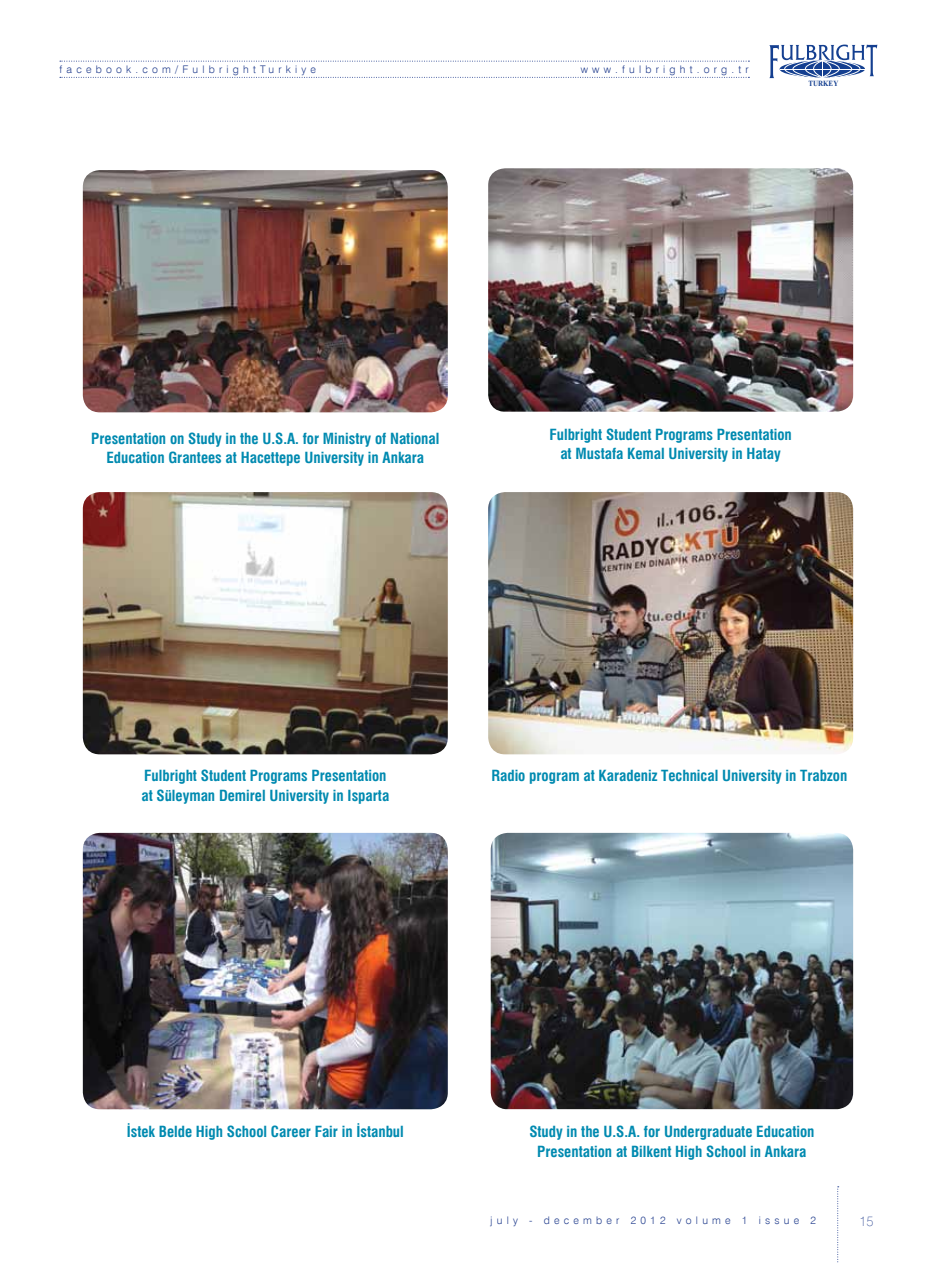
<style>
.page{position:relative;width:936px;height:1263px;background:#fff}
.page>*{position:absolute;margin:0;border:0;box-sizing:border-box;transform-origin:0 0}
.t1{font:700 condensed 15px/19.5px "Swiss 721 BT";color:#008ab0;text-align:center}
.t2{font:100 13.5px "Swiss 721 BT";color:#25408f}
.t3{font:300 10.5px "Swiss 721 BT";letter-spacing:.4em;color:#25408f}
.t4{font:7.95px "Times New Roman PS Bold";color:#143f90;scale:.88 1}
</style>
<div class="page">
<svg style="left:769px;top:45px;width:109px;height:33px"></svg>
<svg style="left:60px;top:77px;width:689px;height:1px"></svg>
<svg style="left:60px;top:61px;width:689px;height:1px"></svg>
<svg style="left:837px;top:1186px;width:1px;height:77px"></svg>
<img style="left:83px;top:170px;width:365px;height:242px">
<img style="left:488px;top:168px;width:365px;height:244px">
<img style="left:83px;top:492px;width:365px;height:262px">
<img style="left:488px;top:492px;width:365px;height:262px">
<img style="left:490px;top:833px;width:363px;height:276px">
<img style="left:83px;top:833px;width:365px;height:276px">
<p class="t3" style="left:60px;top:62px;width:258px">facebook.com/FulbrightTurkiye</p>
<p class="t3" style="left:580px;top:62px;width:169px">www.fulbright.org.tr</p>
<p class="t4" style="left:808px;top:79px;width:36px">TURKEY</p>
<p class="t1" style="left:91px;top:429px;width:349px">Presentation on Study in the U.S.A. for Ministry of National<br>Education Grantees at Hacettepe University in Ankara</p>
<p class="t1" style="left:549px;top:425px;width:244px">Fulbright Student Programs Presentation at Mustafa Kemal University in Hatay</p>
<p class="t1" style="left:141px;top:766px;width:249px;text-align:left">Fulbright Student Programs Presentation at Süleyman Demirel University in Isparta</p>
<p class="t1" style="left:491px;top:766px;width:357px">Radio program at Karadeniz Technical University in Trabzon</p>
<p class="t1" style="left:127px;top:1122px;width:278px">İstek Belde High School Career Fair in İstanbul</p>
<p class="t1" style="left:529px;top:1122px;width:287px">Study in the U.S.A. for Undergraduate Education<br>Presentation at Bilkent High School in Ankara</p>
<p class="t3" style="left:490px;top:1214px;width:327px">july - december 2012 volume 1 issue 2</p>
<p class="t2" style="left:859px;top:1212px;width:16px">15</p>
</div>
